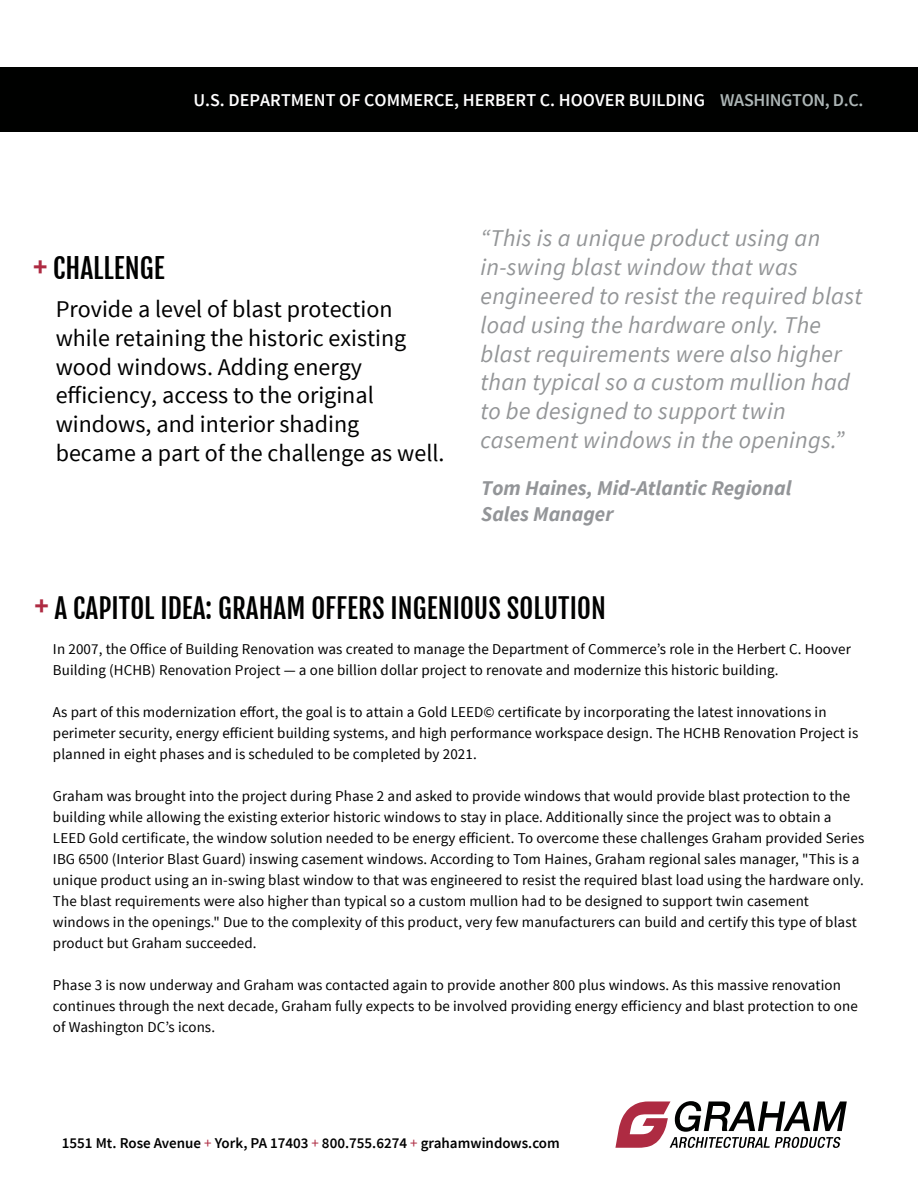
<style>
.page{position:relative;width:918px;height:1188px;background:#fff}
.page>*{position:absolute;margin:0;border:0;box-sizing:border-box;transform-origin:0 0}
.t1{font:27.15px "Fjalla One";color:#000100}
.t2{font:27px "Fjalla One";letter-spacing:.005em;color:#000100}
.t3{font:italic 24px/28.8px "Source Sans Pro";letter-spacing:.015em;color:#939597}
.t4{font:24px/28.8px "Source Sans Pro";color:#000100}
.t5{font:italic 700 21px/25.2px "Source Sans Pro";color:#939598}
.t6{font:600 18px "Source Sans Pro";color:#fff}
.t7{font:15px/21px "Source Sans Pro";letter-spacing:.005em;color:#000100}
.t8{font:600 15px "Source Sans Pro";color:#000100}
.s1{color:#adb6b6}
.s2{font-family:"Source Sans Pro";font-weight:700;color:#ae2b42}
.s3{font-family:"Source Sans Pro";font-weight:700;font-size:27.15px;color:#ae2b42}
.s4{font-weight:400;color:#ae2b42}
</style>
<div class="page">
<div style="left:0;top:67px;width:918px;height:64px;background:#000100"></div>
<svg style="left:615px;top:1101px;width:232px;height:47px"></svg>
<p class="t6" style="left:193px;top:89px;width:671px">U.S. DEPARTMENT OF COMMERCE, HERBERT C. HOOVER BUILDING <span class="s1">WASHINGTON, D.C.</span></p>
<h1 class="t1" style="left:33px;top:251px;width:133px"><span class="s2">+</span> CHALLENGE</h1>
<h3 class="t4" style="left:56px;top:295px;width:390px">Provide a level of blast protection while retaining the historic existing wood windows. Adding energy efficiency, access to the original windows, and interior shading became a part of the challenge as well.</h3>
<p class="t3" style="left:480px;top:224px;width:383px">“This is a unique product using an in-swing blast window that was engineered to resist the required blast load using the hardware only. The blast requirements were also higher than typical so a custom mullion had to be designed to support twin casement windows in the openings.”</p>
<h3 class="t5" style="left:481px;top:476px;width:312px">Tom Haines, Mid-Atlantic Regional<br>Sales Manager</h3>
<h2 class="t2" style="left:35px;top:591px;width:573px"><span class="s3">+</span> A CAPITOL IDEA: GRAHAM OFFERS INGENIOUS SOLUTION</h2>
<p class="t7" style="left:53px;top:639px;width:799px">In 2007, the Office of Building Renovation was created to manage the Department of Commerce’s role in the Herbert C. Hoover<br>Building (HCHB) Renovation Project — a one billion dollar project to renovate and modernize this historic building.</p>
<p class="t7" style="left:53px;top:702px;width:807px">As part of this modernization effort, the goal is to attain a Gold LEED© certificate by incorporating the latest innovations in perimeter security, energy efficient building systems, and high performance workspace design. The HCHB Renovation Project is planned in eight phases and is scheduled to be completed by 2021.</p>
<p class="t7" style="left:53px;top:786px;width:813px">Graham was brought into the project during Phase 2 and asked to provide windows that would provide blast protection to the building while allowing the existing exterior historic windows to stay in place. Additionally since the project was to obtain a LEED Gold certificate, the window solution needed to be energy efficient. To overcome these challenges Graham provided Series IBG 6500 (Interior Blast Guard) inswing casement windows. According to Tom Haines, Graham regional sales manager, "This is a unique product using an in-swing blast window to that was engineered to resist the required blast load using the hardware only.<br>The blast requirements were also higher than typical so a custom mullion had to be designed to support twin casement windows in the openings." Due to the complexity of this product, very few manufacturers can build and certify this type of blast product but Graham succeeded.</p>
<p class="t7" style="left:53px;top:975px;width:806px">Phase 3 is now underway and Graham was contacted again to provide another 800 plus windows. As this massive renovation continues through the next decade, Graham fully expects to be involved providing energy efficiency and blast protection to one of Washington DC’s icons.</p>
<p class="t8" style="left:62px;top:1134px;width:499px">1551 Mt. Rose Avenue <span class="s4">+</span> York, PA 17403 <span class="s4">+</span> 800.755.6274 <span class="s4">+</span> grahamwindows.com</p>
</div>
